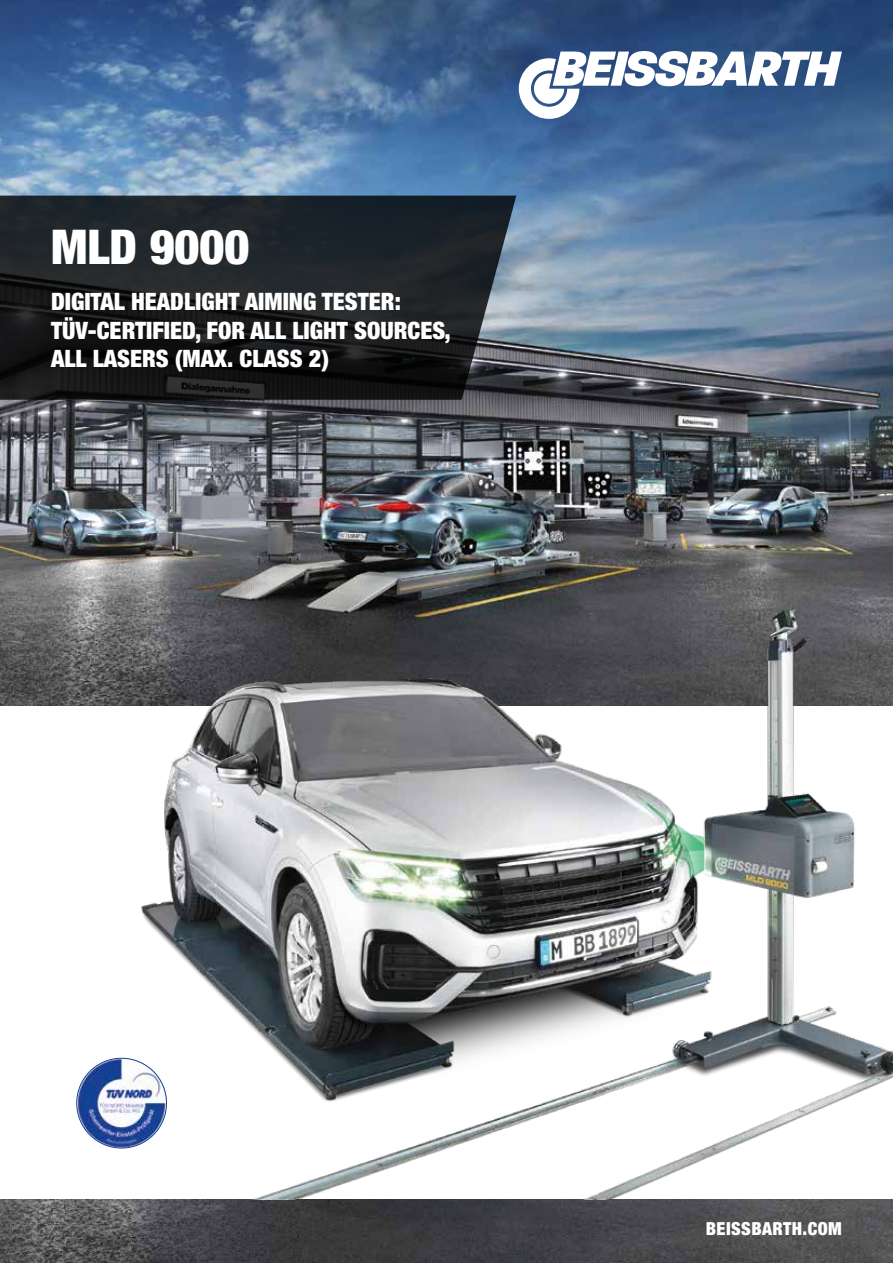
<style>
.page{position:relative;width:893px;height:1263px;background:#fff}
.page>*{position:absolute;margin:0;border:0;box-sizing:border-box;transform-origin:0 0}
.t1{font:900 condensed 48px "Helvetica Neue LT Pro";color:#fff}
.t2{font:900 condensed 24px/28.8px "Helvetica Neue LT Pro";color:#fff}
.t3{font:900 condensed 18px "Helvetica Neue LT Pro";letter-spacing:.025em;color:#fff}
</style>
<div class="page">
<img style="left:0;top:0;width:893px;height:706px">
<img style="left:0;top:1199px;width:893px;height:64px">
<svg style="left:0;top:196px;width:516px;height:204px;background:#1e2225"></svg>
<svg style="left:519px;top:51px;width:323px;height:68px"></svg>
<img style="left:123px;top:541px;width:770px;height:658px">
<img style="left:77px;top:1058px;width:89px;height:90px;border-radius:45px">
<h1 class="t1" style="left:51px;top:218px;width:200px">MLD 9000</h1>
<p class="t2" style="left:51px;top:287px;width:401px">DIGITAL HEADLIGHT AIMING TESTER:<br>TÜV-CERTIFIED, FOR ALL LIGHT SOURCES,<br>ALL LASERS (MAX. CLASS 2)</p>
<p class="t3" style="left:706px;top:1218px;width:138px">BEISSBARTH.COM</p>
</div>
